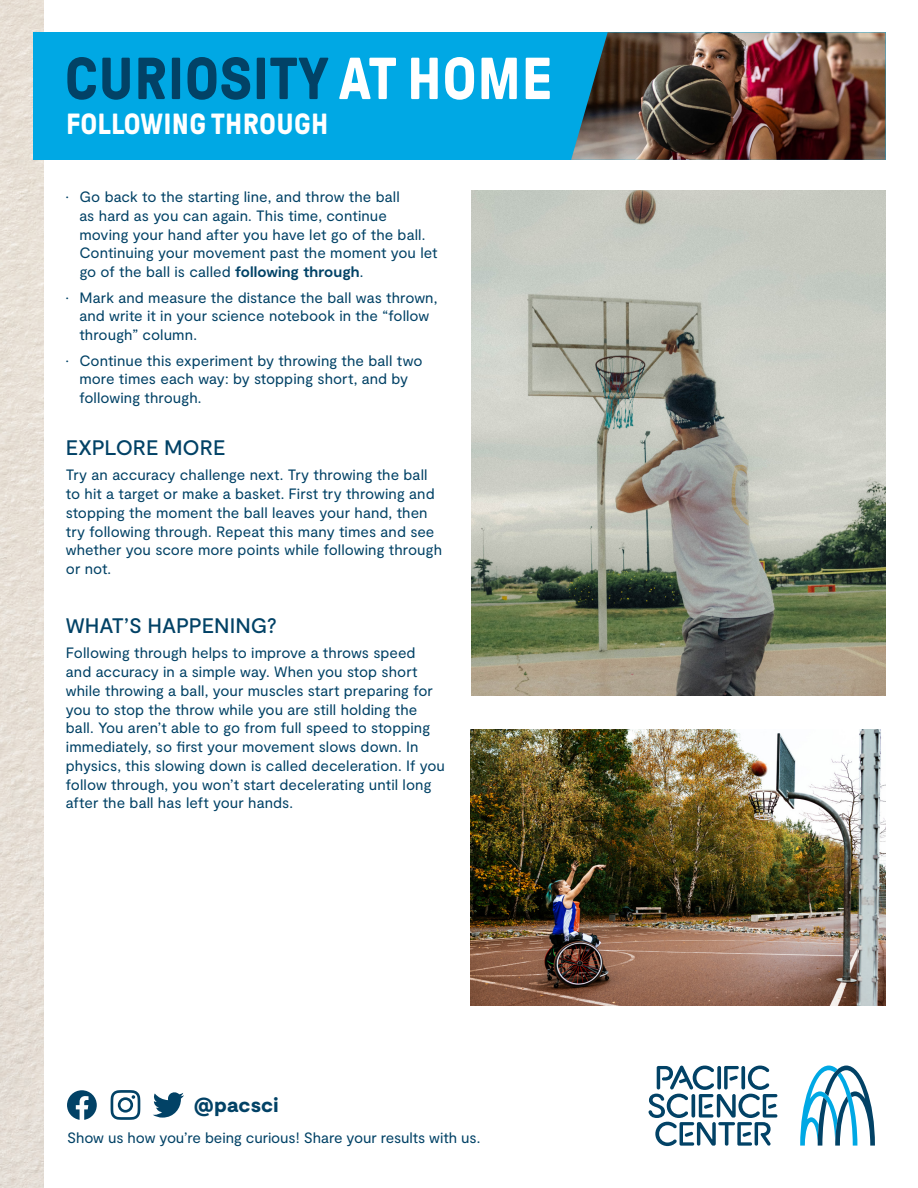
<style>
.page{position:relative;width:918px;height:1188px;background:#fff}
.page>*{position:absolute;margin:0;border:0;box-sizing:border-box;transform-origin:0 0}
.t1{font:700 59.1px "GT Pressura";letter-spacing:.01em;color:#024266}
.t2{font:700 29.1px "GT Pressura";letter-spacing:.01em;color:#fff}
.Heading1{font:500 21px "Moderat";color:#024266}
.t3{font:900 20.4px "Moderat";letter-spacing:.01em;color:#024266}
.Body{font:15px/18.8px "Moderat";letter-spacing:.005em;color:#024266}
.s1{color:#fff}
.s2{font-weight:700}
</style>
<div class="page">
<img style="left:0;top:0;width:44px;height:1188px">
<svg style="left:800px;top:1066px;width:75px;height:80px"></svg>
<svg style="left:648px;top:1065px;width:129px;height:81px"></svg>
<svg style="left:153px;top:1092px;width:31px;height:26px"></svg>
<svg style="left:111px;top:1090px;width:29px;height:30px"></svg>
<svg style="left:67px;top:1090px;width:30px;height:30px"></svg>
<div style="left:33px;top:32px;width:853px;height:128px;background:#00a8e4"></div>
<img style="left:571px;top:32px;width:315px;height:128px">
<img style="left:471px;top:729px;width:415px;height:277px">
<img style="left:472px;top:190px;width:414px;height:506px">
<h1 class="t1" style="left:65px;top:47px;width:489px">CURIOSITY <span class="s1">AT HOME</span></h1>
<h2 class="t2" style="left:66px;top:108px;width:264px">FOLLOWING THROUGH</h2>
<p class="Body" style="left:79px;top:188px;width:360px;text-indent:-14px">• Go back to the starting line, and throw the ball<br>as hard as you can again. This time, continue moving your hand after you have let go of the ball.<br>Continuing your movement past the moment you let go of the ball is called <span class="s2">following through</span>.</p>
<p class="Body" style="left:79px;top:288px;width:360px;text-indent:-14px">• Mark and measure the distance the ball was thrown, and write it in your science notebook in the “follow through” column.</p>
<p class="Body" style="left:79px;top:351px;width:345px;text-indent:-14px">• Continue this experiment by throwing the ball two more times each way: by stopping short, and by following through.</p>
<p class="Heading1" style="left:66px;top:435px;width:161px">EXPLORE MORE</p>
<p class="Body" style="left:66px;top:466px;width:378px">Try an accuracy challenge next. Try throwing the ball to hit a target or make a basket. First try throwing and stopping the moment the ball leaves your hand, then try following through. Repeat this many times and see whether you score more points while following through or not.</p>
<p class="Heading1" style="left:66px;top:613px;width:212px">WHAT’S HAPPENING?</p>
<p class="Body" style="left:66px;top:644px;width:381px">Following through helps to improve a throws speed<br>and accuracy in a simple way. When you stop short while throwing a ball, your muscles start preparing for you to stop the throw while you are still holding the ball. You aren’t able to go from full speed to stopping immediately, so first your movement slows down. In physics, this slowing down is called deceleration. If you follow through, you won’t start decelerating until long after the ball has left your hands.</p>
<h3 class="t3" style="left:194px;top:1093px;width:86px">@pacsci</h3>
<p class="Body" style="left:67px;top:1129px;width:415px">Show us how you’re being curious! Share your results with us.</p>
</div>
